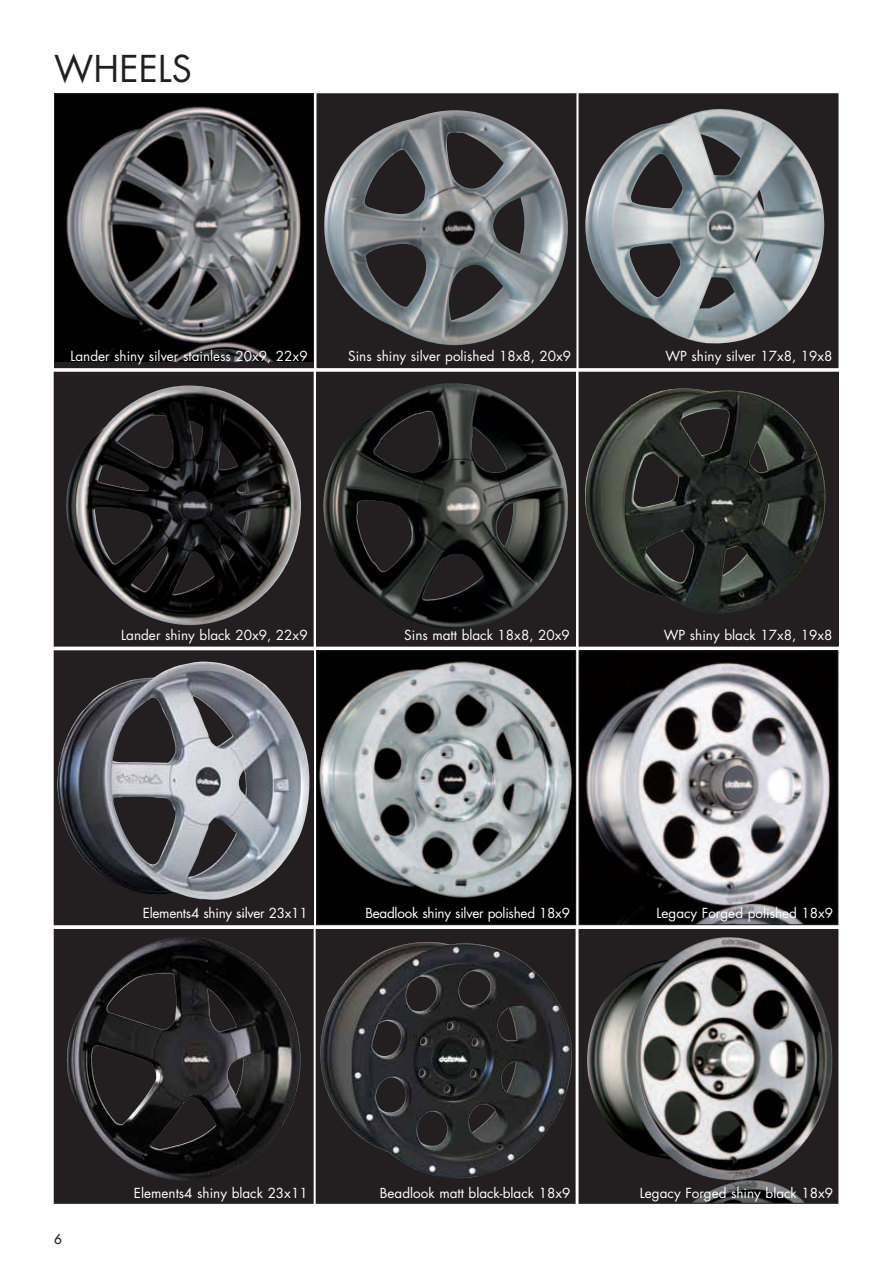
<style>
.page{position:relative;width:893px;height:1263px;background:#fff}
.page>*{position:absolute;margin:0;border:0;box-sizing:border-box;transform-origin:0 0}
.t1{font:36px "Futura CE";letter-spacing:.005em;color:#231f20}
.t2{font:13.5px "Futura CE";color:#fff}
.t3{font:13.5px "Futura CE";letter-spacing:-.02em;color:#fff}
.t4{font:500 13.5px "Futura CE";color:#231f20}
</style>
<div class="page">
<div style="left:317px;top:94px;width:259px;height:274px;background:#231f20"></div>
<img style="left:324px;top:110px;width:255px;height:237px">
<img style="left:56px;top:96px;width:256px;height:265px">
<div style="left:54px;top:94px;width:260px;height:274px;border:1px solid #231f20"></div>
<div style="left:579px;top:94px;width:259px;height:274px;background:#231f20"></div>
<img style="left:585px;top:109px;width:240px;height:235px">
<div style="left:54px;top:372px;width:259px;height:274px;background:#231f20"></div>
<img style="left:66px;top:385px;width:235px;height:240px">
<div style="left:579px;top:372px;width:259px;height:274px;background:#231f20"></div>
<img style="left:585px;top:388px;width:241px;height:225px">
<div style="left:316px;top:372px;width:259px;height:274px;background:#231f20"></div>
<img style="left:323px;top:383px;width:245px;height:246px">
<div style="left:316px;top:372px;width:260px;height:274px;border:1px solid #231f20"></div>
<div style="left:54px;top:929px;width:259px;height:274px;background:#231f20"></div>
<img style="left:67px;top:937px;width:234px;height:244px">
<div style="left:316px;top:929px;width:259px;height:274px;background:#231f20"></div>
<img style="left:320px;top:942px;width:252px;height:237px">
<div style="left:579px;top:929px;width:259px;height:274px;background:#231f20"></div>
<img style="left:587px;top:937px;width:252px;height:266px">
<div style="left:579px;top:929px;width:259px;height:274px;border:1px solid #231f20"></div>
<img style="left:318px;top:653px;width:256px;height:270px">
<div style="left:316px;top:651px;width:260px;height:274px;border:1px solid #231f20"></div>
<div style="left:54px;top:651px;width:259px;height:274px;background:#231f20"></div>
<img style="left:57px;top:662px;width:253px;height:255px">
<img style="left:581px;top:653px;width:255px;height:270px">
<div style="left:579px;top:651px;width:259px;height:274px;border:1px solid #231f20"></div>
<h1 class="t1" style="left:54px;top:46px;width:139px">WHEELS</h1>
<p class="t2" style="left:70px;top:347px;width:239px">Lander shiny silver stainless 20x9, 22x9</p>
<p class="t2" style="left:348px;top:347px;width:224px">Sins shiny silver polished 18x8, 20x9</p>
<p class="t2" style="left:665px;top:347px;width:168px">WP shiny silver 17x8, 19x8</p>
<p class="t2" style="left:121px;top:627px;width:188px">Lander shiny black 20x9, 22x9</p>
<p class="t2" style="left:664px;top:627px;width:170px">WP shiny black 17x8, 19x8</p>
<p class="t2" style="left:404px;top:627px;width:167px">Sins matt black 18x8, 20x9</p>
<p class="t3" style="left:143px;top:904px;width:166px">Elements4 shiny silver 23x11</p>
<p class="t3" style="left:365px;top:904px;width:206px">Beadlook shiny silver polished 18x9</p>
<p class="t2" style="left:656px;top:904px;width:178px">Legacy Forged polished 18x9</p>
<p class="t4" style="left:54px;top:1229px;width:9px">6</p>
<p class="t2" style="left:134px;top:1184px;width:175px">Elements4 shiny black 23x11</p>
<p class="t2" style="left:380px;top:1184px;width:192px">Beadlook matt black-black 18x9</p>
<p class="t2" style="left:640px;top:1184px;width:195px">Legacy Forged shiny black 18x9</p>
</div>
